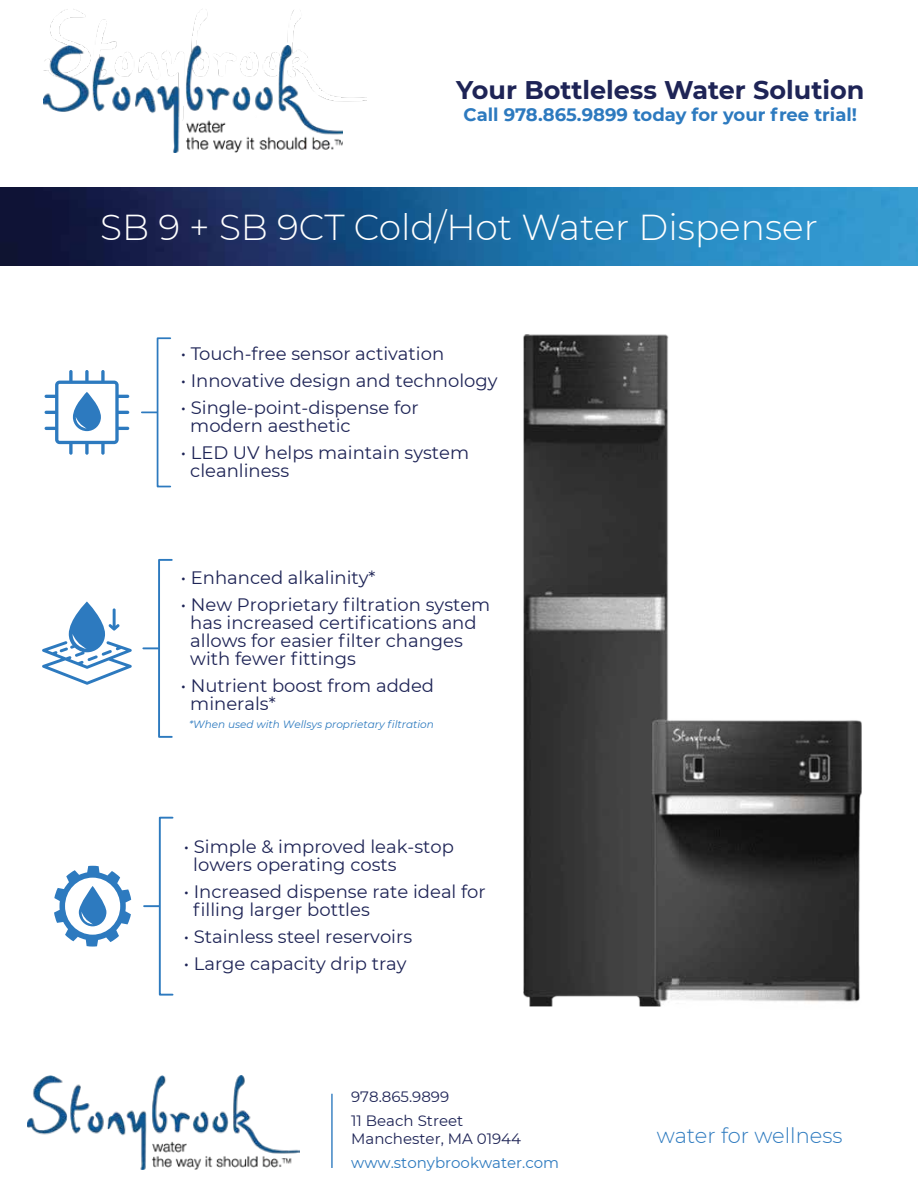
<style>
.page{position:relative;width:918px;height:1188px;background:#fff}
.page>*{position:absolute;margin:0;border:0;box-sizing:border-box;transform-origin:0 0}
.t1{font:300 36px "Montserrat";color:#fff}
.t2{font:700 25.5px "Montserrat";color:#1e2456}
.t3{font:300 21px "Montserrat";color:#2d7abf}
.t4{font:18px/18px "Montserrat";color:#1e2456}
.t5{font:700 18px "Montserrat";color:#2d7abf}
.t6{font:15px/24px "Montserrat";color:#1e2456}
.t7{font:15px "Montserrat";color:#2d7abf}
.t8{font:italic 10.5px "Montserrat";color:#2d7abf}
</style>
<div class="page">
<img style="left:28px;top:1075px;width:272px;height:95px">
<svg style="left:331px;top:1094px;width:2px;height:74px"></svg>
<img style="left:50px;top:9px;width:316px;height:93px">
<img style="left:0;top:188px;width:918px;height:77px">
<img style="left:44px;top:45px;width:298px;height:108px">
<img style="left:523px;top:334px;width:339px;height:673px">
<div style="left:157px;top:337px;width:14px;height:150px;border:2px solid #2d7abf"></div>
<svg style="left:142px;top:412px;width:15px;height:1px"></svg>
<div style="left:158px;top:559px;width:15px;height:179px;border:2px solid #2d7abf"></div>
<svg style="left:143px;top:647px;width:15px;height:2px"></svg>
<div style="left:159px;top:817px;width:15px;height:179px;border:2px solid #2d7abf"></div>
<svg style="left:144px;top:905px;width:15px;height:2px"></svg>
<svg style="left:54px;top:866px;width:77px;height:81px"></svg>
<svg style="left:42px;top:602px;width:90px;height:83px"></svg>
<svg style="left:45px;top:370px;width:84px;height:85px"></svg>
<h2 class="t2" style="left:456px;top:72px;width:410px">Your Bottleless Water Solution</h2>
<p class="t5" style="left:464px;top:102px;width:395px">Call 978.865.9899 today for your free trial!</p>
<h1 class="t1" style="left:100px;top:203px;width:719px">SB 9 + SB 9CT Cold/Hot Water Dispenser</h1>
<p class="t4" style="left:181px;top:343px;width:265px">• Touch-free sensor activation</p>
<p class="t4" style="left:181px;top:370px;width:318px">• Innovative design and technology</p>
<p class="t4" style="left:190px;top:397px;width:230px;text-indent:-9px">• Single-point-dispense for modern aesthetic</p>
<p class="t4" style="left:190px;top:442px;width:280px;text-indent:-9px">• LED UV helps maintain system cleanliness</p>
<p class="t4" style="left:181px;top:568px;width:196px">• Enhanced alkalinity*</p>
<p class="t4" style="left:190px;top:595px;width:302px;text-indent:-9px">• New Proprietary filtration system has increased certifications and allows for easier filter changes with fewer fittings</p>
<p class="t4" style="left:190px;top:676px;width:245px;text-indent:-9px">• Nutrient boost from added minerals*</p>
<p class="t8" style="left:189px;top:717px;width:246px">*When used with Wellsys proprietary filtration</p>
<p class="t4" style="left:193px;top:837px;width:262px;text-indent:-9px">• Simple &amp; improved leak-stop lowers operating costs</p>
<p class="t4" style="left:193px;top:882px;width:294px;text-indent:-9px">• Increased dispense rate ideal for filling larger bottles</p>
<p class="t4" style="left:184px;top:927px;width:230px">• Stainless steel reservoirs</p>
<p class="t4" style="left:184px;top:954px;width:224px">• Large capacity drip tray</p>
<p class="t6" style="left:351px;top:1085px;width:114px">978.865.9899<br>11 Beach Street</p>
<p class="t6" style="left:351px;top:1127px;width:171px">Manchester, MA 01944</p>
<p class="t7" style="left:351px;top:1153px;width:210px">www.stonybrookwater.com</p>
<p class="t3" style="left:657px;top:1121px;width:187px">water for wellness</p>
</div>
